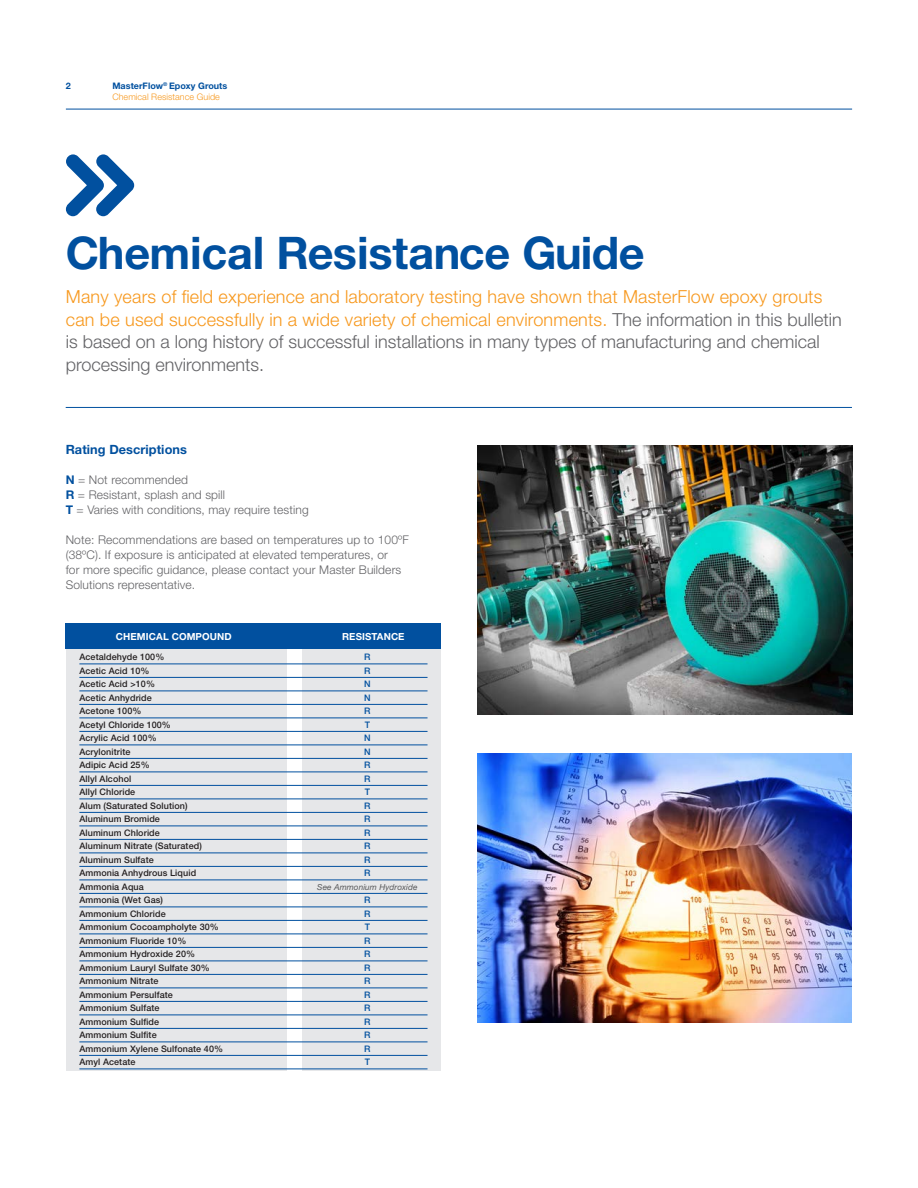
<style>
.page{position:relative;width:918px;height:1188px;background:#fff}
.page>*{position:absolute;margin:0;border:0;box-sizing:border-box;transform-origin:0 0}
.t1{font:700 45px "Helvetica Neue LT Std";letter-spacing:-.01em;color:#01509f}
.t2{font:300 18px/22.5px "Helvetica Neue LT Std";color:#f7981d}
.Body_Copy_Main{font:700 12.75px "Helvetica Neue LT Std";letter-spacing:.005em;color:#01509f}
.Body_Copy_Main-2{font:300 12px/15px "Helvetica Neue LT Std";letter-spacing:.01em;color:#636366}
.Body_Copy_Main-3{font:700 9.75px "Helvetica Neue LT Std";letter-spacing:.01em;color:#fff}
.Body_Copy_Main-4{font:500 9px "Helvetica Neue LT Std";letter-spacing:.01em;color:#231f20}
.t3{font:300 9px/11.2px "Helvetica Neue LT Std";letter-spacing:.005em;color:#f7981d}
.Body_Copy_Main-5{font:500 9px "Helvetica Neue LT Std";color:#01509f}
.t4{font:700 9px "Helvetica Neue LT Std";color:#01509f}
.Body_Copy_Main-6{font:italic 8.25px "Helvetica Neue LT Std";letter-spacing:.01em;color:#57585a}
.s1{font-weight:700;color:#01509f}
.s2{color:#636366}
</style>
<div class="page">
<svg style="left:66px;top:154px;width:68px;height:62px"></svg>
<img style="left:477px;top:445px;width:375px;height:270px">
<img style="left:477px;top:753px;width:375px;height:270px">
<hr style="left:66px;top:407px;width:786px;height:1px;background:#01509f">
<div style="left:302px;top:649px;width:139px;height:422px;background:#e6e7e9"></div>
<div style="left:66px;top:649px;width:220px;height:422px;background:#e6e7e9"></div>
<hr style="left:79px;top:664px;width:349px;height:1px;background:#01509f">
<hr style="left:79px;top:677px;width:349px;height:1px;background:#01509f">
<hr style="left:79px;top:691px;width:349px;height:1px;background:#01509f">
<hr style="left:79px;top:704px;width:349px;height:1px;background:#01509f">
<hr style="left:79px;top:718px;width:349px;height:1px;background:#01509f">
<hr style="left:79px;top:731px;width:349px;height:1px;background:#01509f">
<hr style="left:79px;top:745px;width:349px;height:1px;background:#01509f">
<hr style="left:79px;top:758px;width:349px;height:1px;background:#01509f">
<hr style="left:79px;top:772px;width:349px;height:1px;background:#01509f">
<hr style="left:79px;top:785px;width:349px;height:1px;background:#01509f">
<hr style="left:79px;top:799px;width:349px;height:1px;background:#01509f">
<hr style="left:79px;top:812px;width:349px;height:1px;background:#01509f">
<hr style="left:79px;top:826px;width:349px;height:1px;background:#01509f">
<hr style="left:79px;top:839px;width:349px;height:1px;background:#01509f">
<hr style="left:79px;top:853px;width:349px;height:1px;background:#01509f">
<hr style="left:79px;top:866px;width:349px;height:1px;background:#01509f">
<hr style="left:79px;top:880px;width:349px;height:1px;background:#01509f">
<hr style="left:79px;top:893px;width:349px;height:1px;background:#01509f">
<hr style="left:79px;top:907px;width:349px;height:1px;background:#01509f">
<hr style="left:79px;top:920px;width:349px;height:1px;background:#01509f">
<hr style="left:79px;top:934px;width:349px;height:1px;background:#01509f">
<hr style="left:79px;top:947px;width:349px;height:1px;background:#01509f">
<hr style="left:79px;top:961px;width:349px;height:1px;background:#01509f">
<hr style="left:79px;top:974px;width:349px;height:1px;background:#01509f">
<hr style="left:79px;top:988px;width:349px;height:1px;background:#01509f">
<hr style="left:79px;top:1001px;width:349px;height:1px;background:#01509f">
<hr style="left:79px;top:1015px;width:349px;height:1px;background:#01509f">
<hr style="left:79px;top:1028px;width:349px;height:1px;background:#01509f">
<hr style="left:79px;top:1042px;width:349px;height:1px;background:#01509f">
<hr style="left:79px;top:1055px;width:349px;height:1px;background:#01509f">
<hr style="left:79px;top:1069px;width:349px;height:1px;background:#01509f">
<div style="left:66px;top:623px;width:375px;height:26px;background:#01509f"></div>
<hr style="left:66px;top:109px;width:786px;height:1px;background:#01509f">
<p class="t4" style="left:66px;top:80px;width:7px">2</p>
<p class="t3" style="left:112px;top:80px;width:116px"><span class="s1">MasterFlow</span><sup>®</sup> <span class="s1">Epoxy Grouts<br></span>Chemical Resistance Guide</p>
<p class="t1" style="left:66px;top:225px;width:580px">Chemical Resistance Guide</p>
<p class="t2" style="left:66px;top:285px;width:778px">Many years of field experience and laboratory testing have shown that MasterFlow epoxy grouts can be used successfully in a wide variety of chemical environments. <span class="s2">The information in this bulletin is based on a long history of successful installations in many types of manufacturing and chemical processing environments.</span></p>
<p class="Body_Copy_Main" style="left:66px;top:442px;width:123px">Rating Descriptions</p>
<p class="Body_Copy_Main-2" style="left:66px;top:472px;width:124px"><span class="s1">N</span> = Not recommended</p>
<p class="Body_Copy_Main-2" style="left:66px;top:487px;width:161px"><span class="s1">R</span> = Resistant, splash and spill</p>
<p class="Body_Copy_Main-2" style="left:66px;top:502px;width:245px"><span class="s1">T</span> = Varies with conditions, may require testing</p>
<p class="Body_Copy_Main-2" style="left:66px;top:532px;width:345px">Note: Recommendations are based on temperatures up to 100ºF (38ºC). If exposure is anticipated at elevated temperatures, or<br>for more specific guidance, please contact your Master Builders Solutions representative.</p>
<p class="Body_Copy_Main-3" style="left:116px;top:631px;width:117px">CHEMICAL COMPOUND</p>
<p class="Body_Copy_Main-3" style="left:342px;top:631px;width:64px">RESISTANCE</p>
<p class="Body_Copy_Main-4" style="left:79px;top:652px;width:86px">Acetaldehyde 100%</p>
<p class="Body_Copy_Main-5" style="left:364px;top:652px;width:8px">R</p>
<p class="Body_Copy_Main-4" style="left:79px;top:665px;width:72px">Acetic Acid 10%</p>
<p class="Body_Copy_Main-5" style="left:364px;top:665px;width:8px">R</p>
<p class="Body_Copy_Main-4" style="left:79px;top:679px;width:77px">Acetic Acid &gt;10%</p>
<p class="Body_Copy_Main-5" style="left:364px;top:679px;width:8px">N</p>
<p class="Body_Copy_Main-4" style="left:79px;top:692px;width:74px">Acetic Anhydride</p>
<p class="Body_Copy_Main-5" style="left:364px;top:692px;width:8px">N</p>
<p class="Body_Copy_Main-4" style="left:79px;top:706px;width:64px">Acetone 100%</p>
<p class="Body_Copy_Main-5" style="left:364px;top:706px;width:8px">R</p>
<p class="Body_Copy_Main-4" style="left:79px;top:719px;width:93px">Acetyl Chloride 100%</p>
<p class="Body_Copy_Main-5" style="left:365px;top:719px;width:7px">T</p>
<p class="Body_Copy_Main-4" style="left:79px;top:733px;width:79px">Acrylic Acid 100%</p>
<p class="Body_Copy_Main-5" style="left:364px;top:733px;width:8px">N</p>
<p class="Body_Copy_Main-4" style="left:79px;top:746px;width:53px">Acrylonitrite</p>
<p class="Body_Copy_Main-5" style="left:364px;top:746px;width:8px">N</p>
<p class="Body_Copy_Main-4" style="left:79px;top:760px;width:72px">Adipic Acid 25%</p>
<p class="Body_Copy_Main-5" style="left:364px;top:760px;width:8px">R</p>
<p class="Body_Copy_Main-4" style="left:79px;top:773px;width:53px">Allyl Alcohol</p>
<p class="Body_Copy_Main-5" style="left:364px;top:773px;width:8px">R</p>
<p class="Body_Copy_Main-4" style="left:79px;top:787px;width:57px">Allyl Chloride</p>
<p class="Body_Copy_Main-5" style="left:365px;top:787px;width:7px">T</p>
<p class="Body_Copy_Main-4" style="left:79px;top:800px;width:110px">Alum (Saturated Solution)</p>
<p class="Body_Copy_Main-5" style="left:364px;top:800px;width:8px">R</p>
<p class="Body_Copy_Main-4" style="left:79px;top:814px;width:82px">Aluminum Bromide</p>
<p class="Body_Copy_Main-5" style="left:364px;top:814px;width:8px">R</p>
<p class="Body_Copy_Main-4" style="left:79px;top:827px;width:82px">Aluminum Chloride</p>
<p class="Body_Copy_Main-5" style="left:364px;top:827px;width:8px">R</p>
<p class="Body_Copy_Main-4" style="left:79px;top:841px;width:124px">Aluminum Nitrate (Saturated)</p>
<p class="Body_Copy_Main-5" style="left:364px;top:841px;width:8px">R</p>
<p class="Body_Copy_Main-4" style="left:79px;top:854px;width:76px">Aluminum Sulfate</p>
<p class="Body_Copy_Main-5" style="left:364px;top:854px;width:8px">R</p>
<p class="Body_Copy_Main-4" style="left:79px;top:868px;width:118px">Ammonia Anhydrous Liquid</p>
<p class="Body_Copy_Main-5" style="left:364px;top:868px;width:8px">R</p>
<p class="Body_Copy_Main-4" style="left:79px;top:881px;width:66px">Ammonia Aqua</p>
<p class="Body_Copy_Main-6" style="left:317px;top:882px;width:102px">See Ammonium Hydroxide</p>
<p class="Body_Copy_Main-4" style="left:79px;top:895px;width:85px">Ammonia (Wet Gas)</p>
<p class="Body_Copy_Main-5" style="left:364px;top:895px;width:8px">R</p>
<p class="Body_Copy_Main-4" style="left:79px;top:908px;width:88px">Ammonium Chloride</p>
<p class="Body_Copy_Main-5" style="left:364px;top:908px;width:8px">R</p>
<p class="Body_Copy_Main-4" style="left:79px;top:922px;width:141px">Ammonium Cocoampholyte 30%</p>
<p class="Body_Copy_Main-5" style="left:365px;top:922px;width:7px">T</p>
<p class="Body_Copy_Main-4" style="left:79px;top:935px;width:108px">Ammonium Fluoride 10%</p>
<p class="Body_Copy_Main-5" style="left:364px;top:935px;width:8px">R</p>
<p class="Body_Copy_Main-4" style="left:79px;top:949px;width:117px">Ammonium Hydroxide 20%</p>
<p class="Body_Copy_Main-5" style="left:364px;top:949px;width:8px">R</p>
<p class="Body_Copy_Main-4" style="left:79px;top:962px;width:132px">Ammonium Lauryl Sulfate 30%</p>
<p class="Body_Copy_Main-5" style="left:364px;top:962px;width:8px">R</p>
<p class="Body_Copy_Main-4" style="left:79px;top:976px;width:81px">Ammonium Nitrate</p>
<p class="Body_Copy_Main-5" style="left:364px;top:976px;width:8px">R</p>
<p class="Body_Copy_Main-4" style="left:79px;top:989px;width:95px">Ammonium Persulfate</p>
<p class="Body_Copy_Main-5" style="left:364px;top:989px;width:8px">R</p>
<p class="Body_Copy_Main-4" style="left:79px;top:1003px;width:82px">Ammonium Sulfate</p>
<p class="Body_Copy_Main-5" style="left:364px;top:1003px;width:8px">R</p>
<p class="Body_Copy_Main-4" style="left:79px;top:1016px;width:81px">Ammonium Sulfide</p>
<p class="Body_Copy_Main-5" style="left:364px;top:1016px;width:8px">R</p>
<p class="Body_Copy_Main-4" style="left:79px;top:1030px;width:79px">Ammonium Sulfite</p>
<p class="Body_Copy_Main-5" style="left:364px;top:1030px;width:8px">R</p>
<p class="Body_Copy_Main-4" style="left:79px;top:1043px;width:145px">Ammonium Xylene Sulfonate 40%</p>
<p class="Body_Copy_Main-5" style="left:364px;top:1043px;width:8px">R</p>
<p class="Body_Copy_Main-4" style="left:79px;top:1057px;width:58px">Amyl Acetate</p>
<p class="Body_Copy_Main-5" style="left:365px;top:1057px;width:7px">T</p>
</div>
